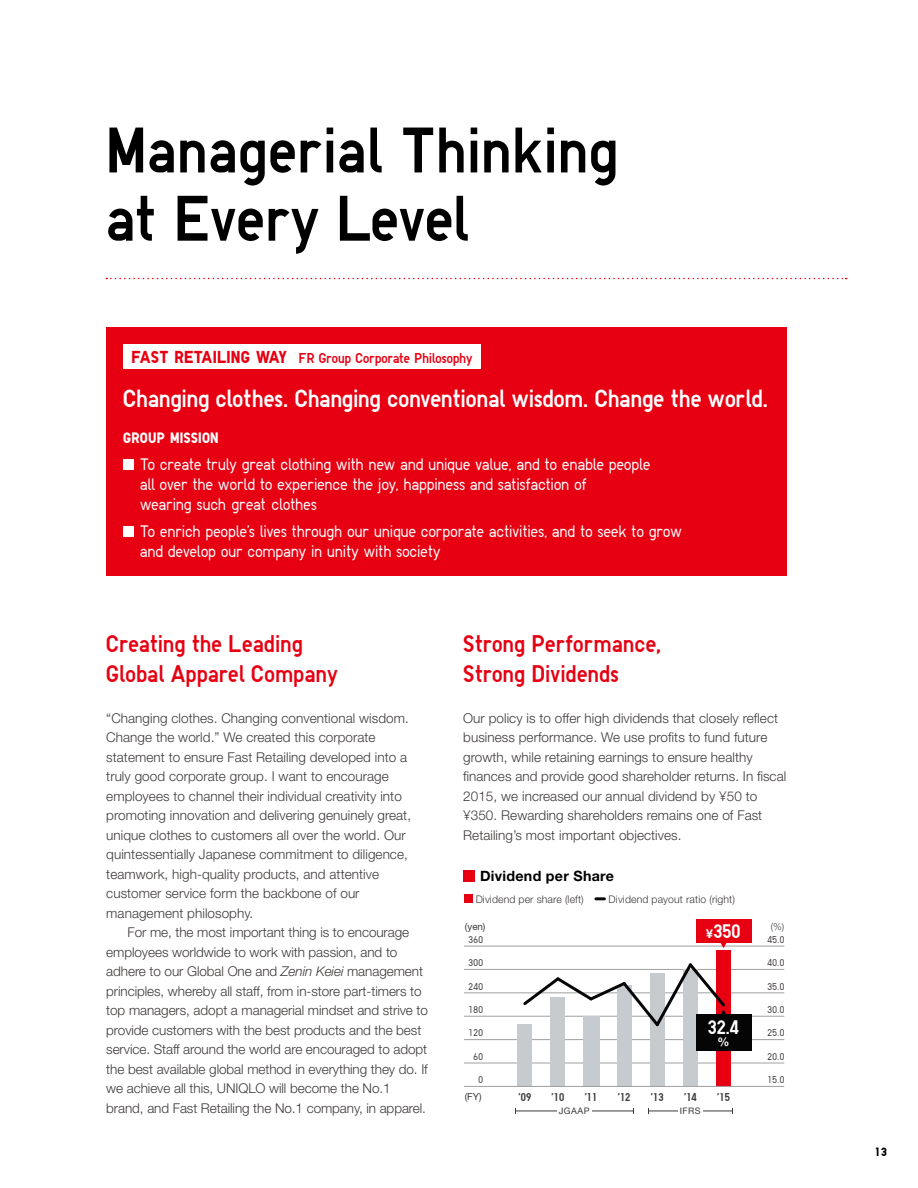
<style>
.page{position:relative;width:918px;height:1188px;background:#fff}
.page>*{position:absolute;margin:0;border:0;box-sizing:border-box;transform-origin:0 0}
.t1{font:64.5px/68.2px "TT Uniqlo";letter-spacing:.02em;color:#000}
.t2{font:24.75px "TT Uniqlo";letter-spacing:.005em;color:#fff}
.t3{font:24px/30px "TT Uniqlo";letter-spacing:.02em;color:#e60012}
.t4{font:19.5px "TT Uniqlo";color:#fff}
.t5{font:300 16.5px/20.2px "TT Uniqlo";letter-spacing:.02em;color:#fff}
.t6{font:700 15px "TT Uniqlo";letter-spacing:.01em;color:#fff}
.t7{font:14.25px "TT Uniqlo";letter-spacing:.01em;color:#e60012}
.t8{font:700 14.25px "Helvetica Neue";letter-spacing:.02em;color:#000}
.t9{font:300 13.5px/19.5px "Helvetica Neue";letter-spacing:.005em;color:#3e3a39}
.t10{font:700 12px "TT Uniqlo";color:#000}
.t11{font:700 12px "Helvetica Neue";color:#fff}
.t12{font:11.25px "TT Uniqlo";color:#3e3a39}
.t13{font:300 10.5px "Helvetica Neue";letter-spacing:.01em;color:#3e3a39}
.t14{font:300 9.75px "TT Uniqlo";letter-spacing:.05em;color:#3e3a39}
.t15{font:9.75px "Helvetica Neue";color:#3e3a39}
.t16{font:300 9.75px "Helvetica Neue";color:#3e3a39}
.t17{font:9px "Helvetica Neue";letter-spacing:.05em;color:#3e3a39}
.s1{font-weight:700;font-size:17.25px}
.s2{font-style:italic}
.s3{font-family:"Helvetica Neue";font-weight:700;font-size:12px}
</style>
<div class="page">
<div style="left:106px;top:327px;width:681px;height:249px;background:#e60012"></div>
<div style="left:123px;top:459px;width:11px;height:11px;background:#fff"></div>
<div style="left:123px;top:526px;width:11px;height:11px;background:#fff"></div>
<svg style="left:106px;top:278px;width:741px;height:1px"></svg>
<hr style="left:464px;top:1063px;width:320px;height:1px;background:#9fa0a0">
<hr style="left:464px;top:1039px;width:320px;height:1px;background:#9fa0a0">
<hr style="left:464px;top:1016px;width:320px;height:1px;background:#9fa0a0">
<hr style="left:464px;top:993px;width:320px;height:1px;background:#9fa0a0">
<hr style="left:464px;top:969px;width:320px;height:1px;background:#9fa0a0">
<hr style="left:464px;top:946px;width:320px;height:1px;background:#9fa0a0">
<div style="left:517px;top:1024px;width:15px;height:62px;background:#c5cbcf"></div>
<div style="left:550px;top:997px;width:15px;height:89px;background:#c5cbcf"></div>
<div style="left:583px;top:1016px;width:16px;height:70px;background:#c5cbcf"></div>
<div style="left:617px;top:985px;width:15px;height:101px;background:#c5cbcf"></div>
<div style="left:650px;top:973px;width:15px;height:113px;background:#c5cbcf"></div>
<div style="left:683px;top:969px;width:15px;height:117px;background:#c5cbcf"></div>
<div style="left:716px;top:950px;width:15px;height:136px;background:#e60012"></div>
<hr style="left:464px;top:1086px;width:320px;height:1px;background:#9fa0a0">
<hr style="left:515px;top:1111px;width:119px;height:1px;background:#3e3a39">
<hr style="left:648px;top:1111px;width:85px;height:1px;background:#3e3a39">
<div style="left:557px;top:1105px;width:35px;height:12px;background:#fff"></div>
<div style="left:678px;top:1105px;width:25px;height:12px;background:#fff"></div>
<div style="left:464px;top:895px;width:8px;height:8px;background:#e60012"></div>
<svg style="left:596px;top:897px;width:8px;height:3px"></svg>
<svg style="left:521px;top:963px;width:210px;height:66px"></svg>
<div style="left:696px;top:1015px;width:55px;height:36px;background:#050505"></div>
<svg style="left:716px;top:943px;width:15px;height:5px"></svg>
<div style="left:696px;top:920px;width:55px;height:23px;background:#e60012"></div>
<div style="left:463px;top:870px;width:12px;height:12px;background:#e60012"></div>
<div style="left:123px;top:344px;width:357px;height:25px;background:#fff"></div>
<h1 class="t1" style="left:106px;top:115px;width:513px">Managerial Thinking at Every Level</h1>
<p class="t7" style="left:131px;top:349px;width:343px"><span class="s1">FAST RETAILING WAY</span> FR Group Corporate Philosophy</p>
<h2 class="t2" style="left:123px;top:384px;width:646px">Changing clothes. Changing conventional wisdom. Change the world.</h2>
<p class="t6" style="left:123px;top:429px;width:97px">GROUP MISSION</p>
<p class="t5" style="left:140px;top:454px;width:512px">To create truly great clothing with new and unique value, and to enable people all over the world to experience the joy, happiness and satisfaction of<br>wearing such great clothes</p>
<p class="t5" style="left:140px;top:521px;width:543px">To enrich people’s lives through our unique corporate activities, and to seek to grow and develop our company in unity with society</p>
<h3 class="t3" style="left:106px;top:628px;width:233px">Creating the Leading<br>Global Apparel Company</h3>
<h3 class="t3" style="left:463px;top:629px;width:199px">Strong Performance,<br>Strong Dividends</h3>
<p class="t9" style="left:106px;top:708px;width:306px">“Changing clothes. Changing conventional wisdom.<br>Change the world.” We created this corporate statement to ensure Fast Retailing developed into a truly good corporate group. I want to encourage employees to channel their individual creativity into promoting innovation and delivering genuinely great, unique clothes to customers all over the world. Our quintessentially Japanese commitment to diligence, teamwork, high-quality products, and attentive customer service form the backbone of our management philosophy.</p>
<p class="t9" style="left:106px;top:922px;width:323px;text-indent:21px">For me, the most important thing is to encourage employees worldwide to work with passion, and to adhere to our Global One and <span class="s2">Zenin Keiei</span> management principles, whereby all staff, from in-store part-timers to top managers, adopt a managerial mindset and strive to provide customers with the best products and the best service. Staff around the world are encouraged to adopt the best available global method in everything they do. If we achieve all this, UNIQLO will become the No.1 brand, and Fast Retailing the No.1 company, in apparel.</p>
<p class="t9" style="left:463px;top:708px;width:325px">Our policy is to offer high dividends that closely reflect business performance. We use profits to fund future growth, while retaining earnings to ensure healthy finances and provide good shareholder returns. In fiscal 2015, we increased our annual dividend by ¥50 to ¥350. Rewarding shareholders remains one of Fast Retailing’s most important objectives.</p>
<p class="t8" style="left:480px;top:867px;width:135px">Dividend per Share</p>
<p class="t13" style="left:476px;top:893px;width:110px">Dividend per share (left)</p>
<p class="t13" style="left:609px;top:893px;width:128px">Dividend payout ratio (right)</p>
<p class="t15" style="left:465px;top:921px;width:22px">(yen)</p>
<p class="t14" style="left:468px;top:934px;width:16px">360</p>
<p class="t14" style="left:468px;top:957px;width:16px">300</p>
<p class="t14" style="left:468px;top:981px;width:16px">240</p>
<p class="t14" style="left:468px;top:1004px;width:16px">180</p>
<p class="t14" style="left:468px;top:1027px;width:16px">120</p>
<p class="t14" style="left:473px;top:1051px;width:11px">60</p>
<p class="t14" style="left:478px;top:1074px;width:6px">0</p>
<p class="t15" style="left:465px;top:1091px;width:18px">(FY)</p>
<h3 class="t4" style="left:706px;top:920px;width:36px"><span class="s3">¥</span>350</h3>
<h3 class="t4" style="left:708px;top:1016px;width:33px">32.4</h3>
<p class="t11" style="left:717px;top:1035px;width:13px">%</p>
<p class="t12" style="left:518px;top:1090px;width:14px">‘09</p>
<p class="t12" style="left:552px;top:1090px;width:14px">‘10</p>
<p class="t12" style="left:585px;top:1090px;width:14px">‘11</p>
<p class="t12" style="left:618px;top:1090px;width:14px">‘12</p>
<p class="t12" style="left:651px;top:1090px;width:14px">‘13</p>
<p class="t12" style="left:684px;top:1090px;width:14px">‘14</p>
<p class="t12" style="left:717px;top:1090px;width:14px">‘15</p>
<p class="t17" style="left:559px;top:1105px;width:32px">JGAAP</p>
<p class="t17" style="left:680px;top:1105px;width:22px">IFRS</p>
<p class="t16" style="left:771px;top:921px;width:15px">(%)</p>
<p class="t14" style="left:768px;top:934px;width:18px">45.0</p>
<p class="t14" style="left:768px;top:957px;width:18px">40.0</p>
<p class="t14" style="left:768px;top:981px;width:18px">35.0</p>
<p class="t14" style="left:768px;top:1004px;width:18px">30.0</p>
<p class="t14" style="left:768px;top:1027px;width:18px">25.0</p>
<p class="t14" style="left:768px;top:1051px;width:18px">20.0</p>
<p class="t14" style="left:768px;top:1074px;width:18px">15.0</p>
<p class="t10" style="left:875px;top:1145px;width:14px">13</p>
</div>
